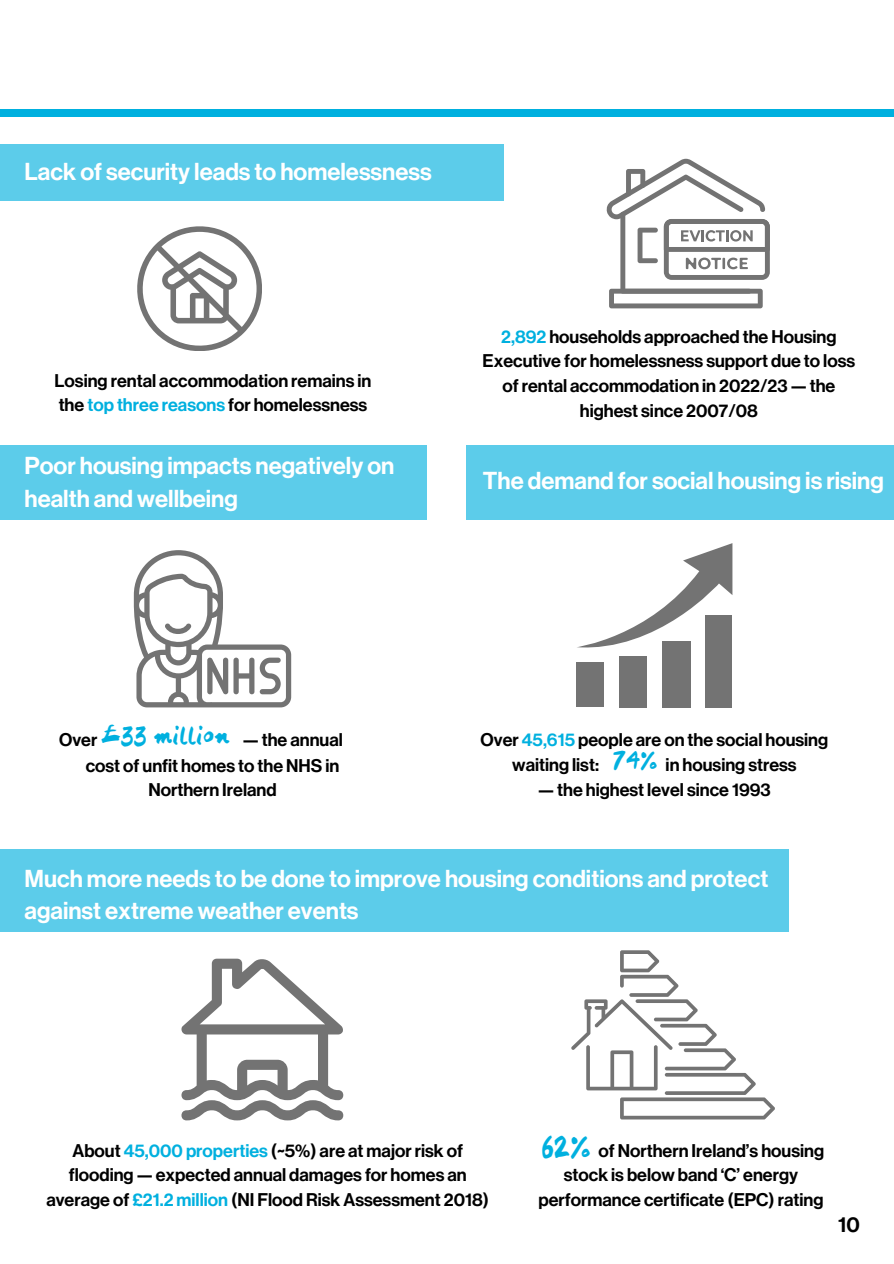
<style>
.page{position:relative;width:894px;height:1264px;background:#fff}
.page>*{position:absolute;margin:0;border:0;box-sizing:border-box;transform-origin:0 0}
.t1{font:500 24px/32.7px "Haas Grot Disp 65";color:#fff}
.t2{font:21.45px "Mink";color:#00b0df}
.t3{font:500 21.15px "Haas Grot Disp 65";color:#000}
.t4{font:500 18px/24.8px "Haas Grot Disp 65";color:#000;text-align:center}
.t5{font:18px "Mink";color:#00b0df}
.s1{color:#00b0df}
</style>
<div class="page">
<div style="left:0;top:109px;width:893px;height:8px;background:#00b0df"></div>
<div style="left:0;top:144px;width:503px;height:57px;background:#5cccea"></div>
<div style="left:0;top:445px;width:426px;height:75px;background:#5cccea"></div>
<div style="left:0;top:849px;width:788px;height:83px;background:#5cccea"></div>
<div style="left:466px;top:445px;width:427px;height:75px;background:#5cccea"></div>
<svg style="left:606px;top:159px;width:163px;height:149px"></svg>
<svg style="left:137px;top:226px;width:124px;height:125px"></svg>
<svg style="left:134px;top:550px;width:157px;height:157px"></svg>
<div style="left:576px;top:662px;width:27px;height:45px;background:#737373"></div>
<div style="left:619px;top:656px;width:27px;height:51px;background:#737373"></div>
<div style="left:661px;top:641px;width:29px;height:66px;background:#737373"></div>
<div style="left:705px;top:615px;width:27px;height:92px;background:#737373"></div>
<svg style="left:577px;top:543px;width:155px;height:109px"></svg>
<svg style="left:181px;top:958px;width:162px;height:162px"></svg>
<svg style="left:571px;top:950px;width:203px;height:169px"></svg>
<p class="t1" style="left:25px;top:156px;width:408px">Lack of security leads to homelessness</p>
<h1 class="t4" style="left:55px;top:368px;width:318px;text-align:left">Losing rental accommodation remains in the <span class="s1">top three reasons</span> for homelessness</h1>
<h3 class="t1" style="left:24px;top:450px;width:371px">Poor housing impacts negatively on health and wellbeing</h3>
<p class="t4" style="left:482px;top:324px;width:374px"><span class="s1">2,892</span> households approached the Housing Executive for homelessness support due to loss of rental accommodation in 2022/23 — the highest since 2007/08</p>
<h3 class="t1" style="left:482px;top:465px;width:402px">The demand for social housing is rising</h3>
<h1 class="t4" style="left:59px;top:728px;width:40px">Over</h1>
<h1 class="t5" style="left:101px;top:726px;width:130px">£33 million</h1>
<h1 class="t4" style="left:243px;top:728px;width:102px">— the annual</h1>
<h3 class="t4" style="left:86px;top:753px;width:255px">cost of unfit homes to the NHS in<br>Northern Ireland</h3>
<h3 class="t4" style="left:512px;top:728px;width:317px;text-align:left;text-indent:-32px">Over <span class="s1">45,615</span> people are on the social housing waiting list:</h3>
<h1 class="t5" style="left:613px;top:751px;width:46px">74%</h1>
<h3 class="t4" style="left:665px;top:753px;width:132px">in housing stress</h3>
<h3 class="t4" style="left:538px;top:777px;width:234px">— the highest level since 1993</h3>
<p class="t1" style="left:24px;top:862px;width:745px">Much more needs to be done to improve housing conditions and protect against extreme weather events</p>
<p class="t2" style="left:541px;top:1136px;width:50px">62%</p>
<p class="t4" style="left:46px;top:1138px;width:444px">About <span class="s1">45,000 properties</span> (~5%) are at major risk of flooding — expected annual damages for homes an average of <span class="s1">£21.2 million</span> (NI Flood Risk Assessment 2018)</p>
<h3 class="t4" style="left:598px;top:1138px;width:227px">of Northern Ireland’s housing</h3>
<h3 class="t4" style="left:563px;top:1163px;width:236px">stock is below band ‘C’ energy</h3>
<h3 class="t4" style="left:538px;top:1188px;width:286px">performance certificate (EPC) rating</h3>
<p class="t3" style="left:838px;top:1214px;width:23px">10</p>
</div>
